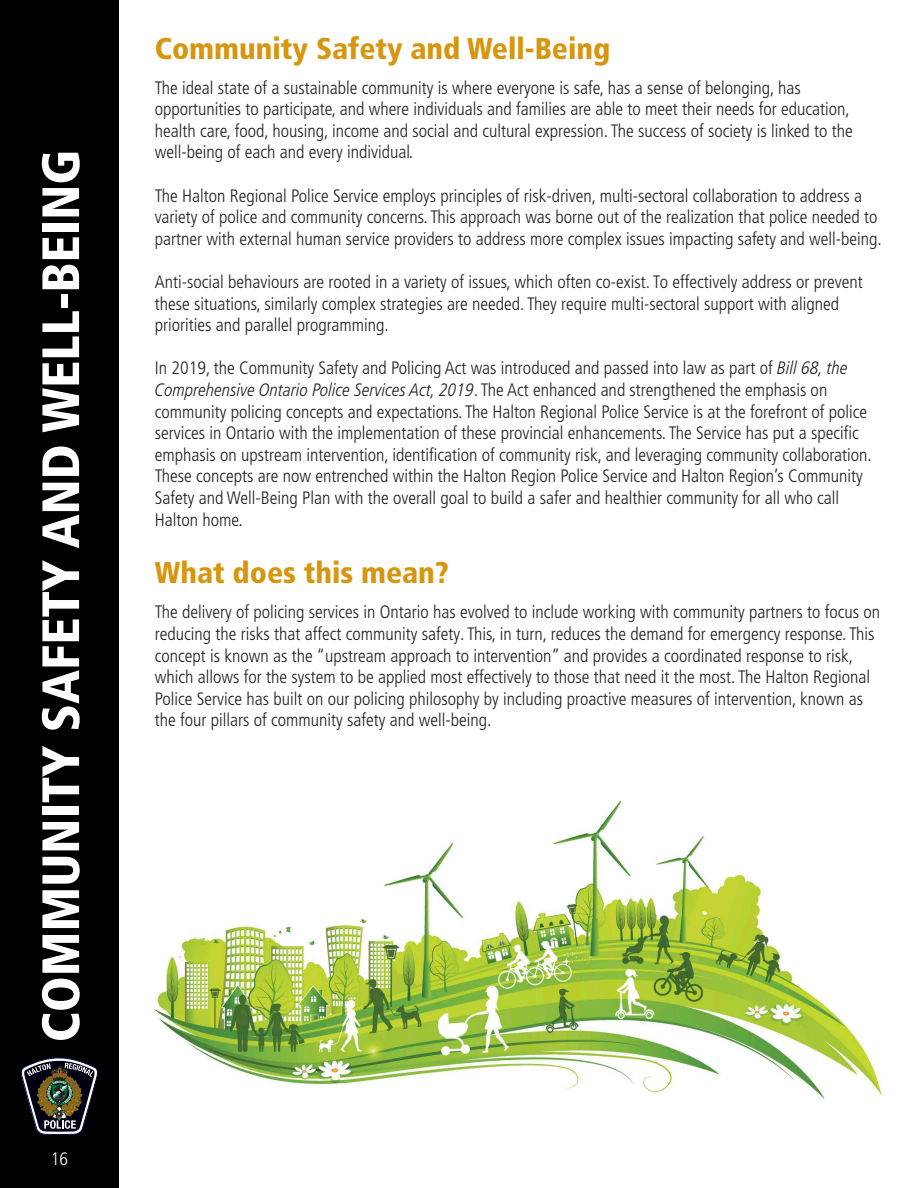
<style>
.page{position:relative;width:918px;height:1188px;background:#fff}
.page>*{position:absolute;margin:0;border:0;box-sizing:border-box;transform-origin:0 0}
.t1{font:900 condensed 52.5px "Frutiger LT Pro";color:#fff}
.t2{font:900 condensed 30px "Frutiger LT Pro";color:#d79610}
.t3{font:300 condensed 18px/21.6px "Frutiger LT Pro";color:#231f20}
.t4{font:300 condensed 18px "Frutiger LT Pro";color:#fff}
.s1{font-style:italic}
</style>
<div class="page">
<div style="left:0;top:0;width:119px;height:1188px;background:#000"></div>
<svg style="left:21px;top:1057px;width:77px;height:78px"></svg>
<img style="left:155px;top:801px;width:727px;height:297px">
<h1 class="t1" style="left:29px;top:1042px;width:894px;rotate:-90deg">COMMUNITY SAFETY AND WELL-BEING</h1>
<p class="t4" style="left:51px;top:1149px;width:19px">16</p>
<h2 class="t2" style="left:155px;top:30px;width:457px">Community Safety and Well-Being</h2>
<p class="t3" style="left:155px;top:77px;width:699px">The ideal state of a sustainable community is where everyone is safe, has a sense of belonging, has opportunities to participate, and where individuals and families are able to meet their needs for education, health care, food, housing, income and social and cultural expression. The success of society is linked to the well-being of each and every individual.</p>
<p class="t3" style="left:155px;top:185px;width:729px">The Halton Regional Police Service employs principles of risk-driven, multi-sectoral collaboration to address a variety of police and community concerns. This approach was borne out of the realization that police needed to partner with external human service providers to address more complex issues impacting safety and well-being.</p>
<p class="t3" style="left:155px;top:271px;width:710px">Anti-social behaviours are rooted in a variety of issues, which often co-exist. To effectively address or prevent these situations, similarly complex strategies are needed. They require multi-sectoral support with aligned priorities and parallel programming.</p>
<p class="t3" style="left:155px;top:358px;width:719px">In 2019, the Community Safety and Policing Act was introduced and passed into law as part of <span class="s1">Bill 68, the Comprehensive Ontario Police Services Act, 2019</span>. The Act enhanced and strengthened the emphasis on community policing concepts and expectations. The Halton Regional Police Service is at the forefront of police services in Ontario with the implementation of these provincial enhancements. The Service has put a specific emphasis on upstream intervention, identification of community risk, and leveraging community collaboration.<br>These concepts are now entrenched within the Halton Region Police Service and Halton Region’s Community Safety and Well-Being Plan with the overall goal to build a safer and healthier community for all who call Halton home.</p>
<h2 class="t2" style="left:155px;top:555px;width:296px">What does this mean?</h2>
<p class="t3" style="left:155px;top:601px;width:727px">The delivery of policing services in Ontario has evolved to include working with community partners to focus on reducing the risks that affect community safety. This, in turn, reduces the demand for emergency response. This concept is known as the “upstream approach to intervention” and provides a coordinated response to risk, which allows for the system to be applied most effectively to those that need it the most. The Halton Regional Police Service has built on our policing philosophy by including proactive measures of intervention, known as the four pillars of community safety and well-being.</p>
</div>
